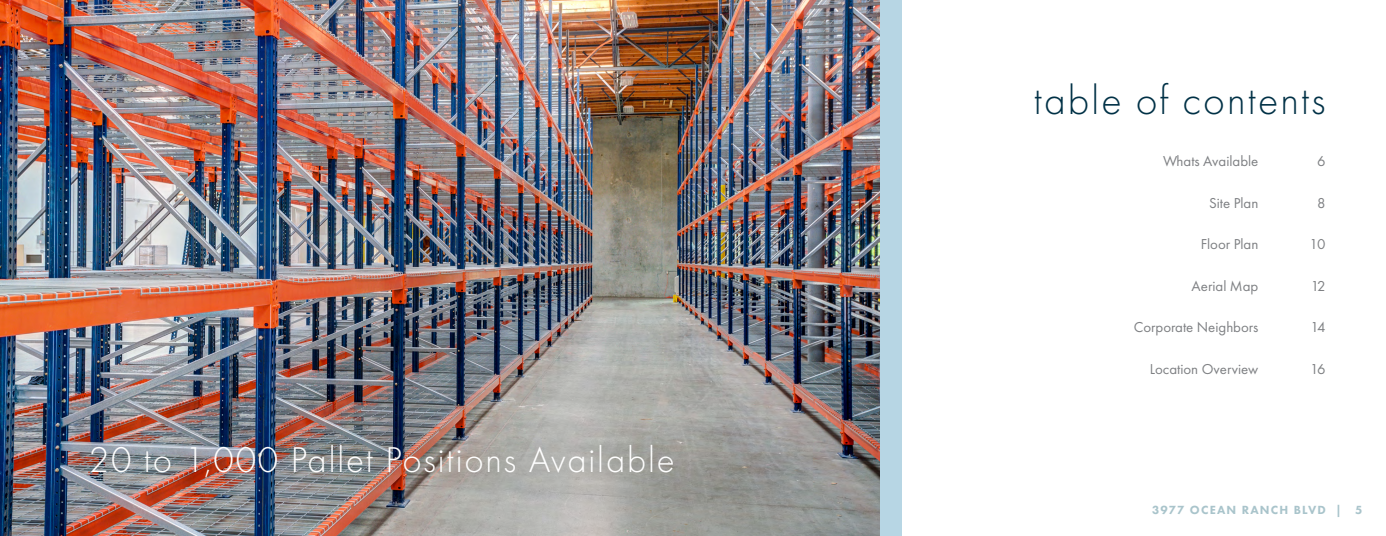
<style>
.page{position:relative;width:1386px;height:536px;background:#fff}
.page>*{position:absolute;margin:0;border:0;box-sizing:border-box;transform-origin:0 0}
.t1{font:300 42px "Futura PT";letter-spacing:.05em;color:#003146}
.t2{font:300 37.19px "Futura PT";letter-spacing:.05em;color:#fff}
.t3{font:14.88px "Futura PT";color:#7e8083}
.t4{font:800 12.25px "Futura PT";letter-spacing:.1em;color:#a9c4cb}
</style>
<div class="page">
<img style="left:0;top:0;width:880px;height:536px">
<div style="left:880px;top:0;width:22px;height:536px;background:#b7d6e4"></div>
<h2 class="t2" style="left:89px;top:438px;width:587px">20 to 1,000 Pallet Positions Available</h2>
<h1 class="t1" style="left:1034px;top:76px;width:293px">table of contents</h1>
<p class="t3" style="left:1163px;top:152px;width:97px">Whats Available</p>
<p class="t3" style="left:1209px;top:194px;width:51px">Site Plan</p>
<p class="t3" style="left:1201px;top:235px;width:59px">Floor Plan</p>
<p class="t3" style="left:1192px;top:277px;width:68px">Aerial Map</p>
<p class="t3" style="left:1134px;top:318px;width:126px">Corporate Neighbors</p>
<p class="t3" style="left:1150px;top:360px;width:110px">Location Overview</p>
<p class="t3" style="left:1317px;top:152px;width:10px">6</p>
<p class="t3" style="left:1317px;top:194px;width:10px">8</p>
<p class="t3" style="left:1310px;top:235px;width:17px">10</p>
<p class="t3" style="left:1311px;top:277px;width:16px">12</p>
<p class="t3" style="left:1310px;top:318px;width:17px">14</p>
<p class="t3" style="left:1310px;top:360px;width:17px">16</p>
<p class="t4" style="left:1152px;top:502px;width:212px">3977 OCEAN RANCH BLVD | 5</p>
</div>
